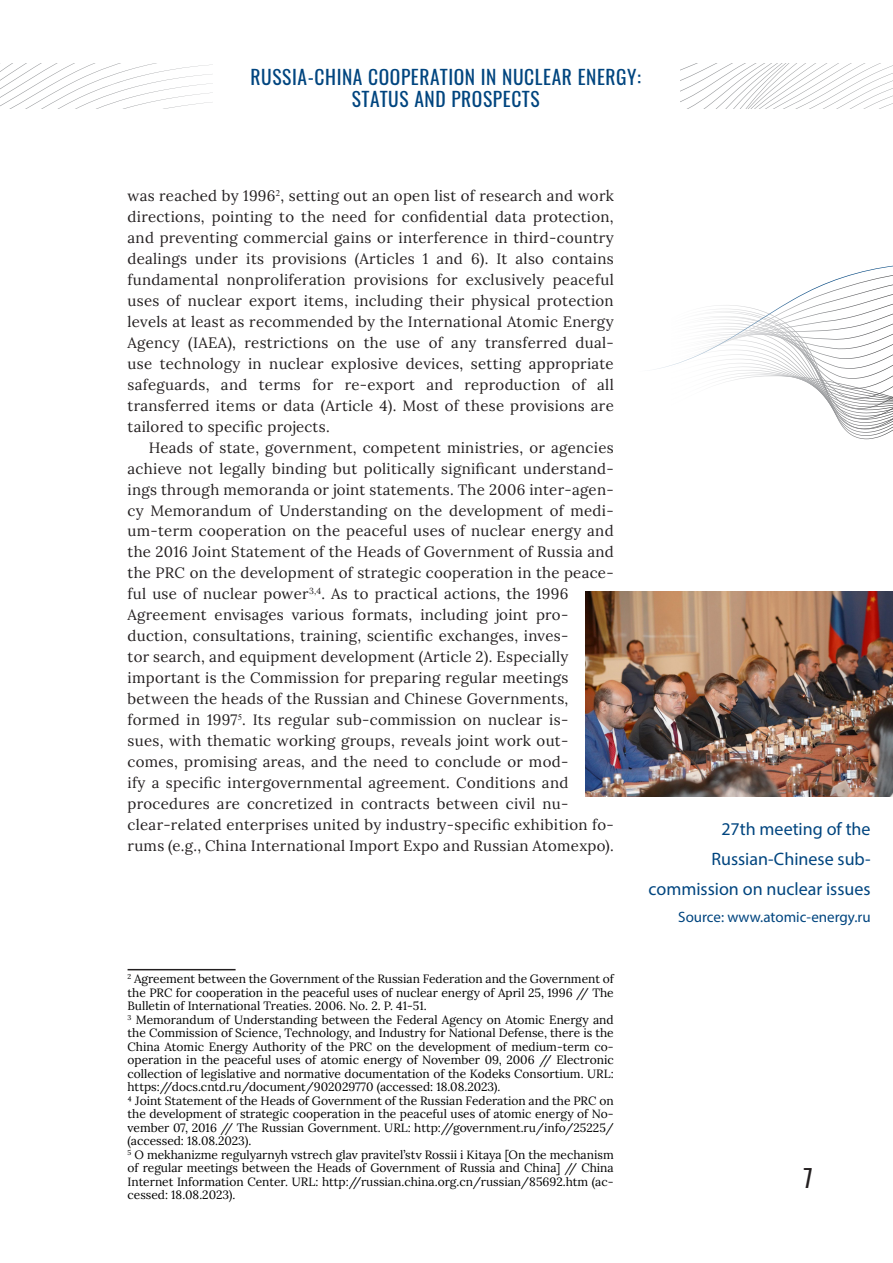
<style>
.page{position:relative;width:893px;height:1263px;background:#fff}
.page>*{position:absolute;margin:0;border:0;box-sizing:border-box;transform-origin:0 0}
.t1{font:24.15px "Oswald";color:#231f20}
.t2{font:19.5px/22.5px "Oswald";letter-spacing:.03em;color:#01457f;text-align:center}
.Подпись_к_фото{font:18px/30px "Myriad Pro";color:#01457f;text-align:right}
.Текст{font:15px/21px "Lora";letter-spacing:.02em;color:#231f20;text-align:justify}
.Подпись_к_фото-2{font:15px "Myriad Pro";color:#01457f}
.Сноска{font:12px/13.5px "Lora";color:#000;text-align:justify}
</style>
<div class="page">
<svg style="left:0;top:64px;width:213px;height:45px"></svg>
<svg style="left:680px;top:64px;width:213px;height:45px"></svg>
<hr style="left:128px;top:969px;width:108px;height:1px;background:#231f20">
<svg style="left:722px;top:372px;width:171px;height:46px"></svg>
<svg style="left:654px;top:265px;width:239px;height:107px"></svg>
<img style="left:586px;top:591px;width:307px;height:205px">
<h2 class="t2" style="left:251px;top:63px;width:392px">RUSSIA-CHINA COOPERATION IN NUCLEAR ENERGY:<br>STATUS AND PROSPECTS</h2>
<p class="Текст" style="left:128px;top:184px;width:488px">was reached by 1996<sup>2</sup>, setting out an open list of research and work directions, pointing to the need for confidential data protection, and preventing commercial gains or interference in third-country dealings under its provisions (Articles 1 and 6). It also contains fundamental nonproliferation provisions for exclusively peaceful uses of nuclear export items, including their physical protection levels at least as recommended by the International Atomic Energy Agency (IAEA), restrictions on the use of any transferred dual&shy;use technology in nuclear explosive devices, setting appropriate safeguards, and terms for re-export and reproduction of all transferred items or data (Article 4). Most of these provisions are tailored to specific projects.</p>
<p class="Текст" style="left:128px;top:436px;width:488px;text-align:left;text-indent:21px">Heads of state, government, competent ministries, or agencies achieve not legally binding but politically significant understand&shy;ings through memoranda or joint statements. The 2006 inter-agen&shy;cy Memorandum of Understanding on the development of medi&shy;um-term cooperation on the peaceful uses of nuclear energy and the 2016 Joint Statement of the Heads of Government of Russia and the PRC on the development of strategic cooperation in the peace&shy;ful use of nuclear power<sup>3,4</sup>. As to practical actions, the 1996<br>Agreement envisages various formats, including joint pro&shy;duction, consultations, training, scientific exchanges, inves-<br>tor search, and equipment development (Article 2). Especially important is the Commission for preparing regular meetings between the heads of the Russian and Chinese Governments, formed in 1997<sup>5</sup>. Its regular sub-commission on nuclear is-<br>sues, with thematic working groups, reveals joint work out&shy;comes, promising areas, and the need to conclude or mod-<br>ify a specific intergovernmental agreement. Conditions and procedures are concretized in contracts between civil nu&shy;clear-related enterprises united by industry-specific exhibition fo&shy;rums (e.g., China International Import Expo and Russian Atomexpo).</p>
<p class="Сноска" style="left:128px;top:971px;width:488px"><sup>2</sup> Agreement between the Government of the Russian Federation and the Government of the PRC for cooperation in the peaceful uses of nuclear energy of April 25, 1996 // The Bulletin of International Treaties. 2006. No. 2. P. 41-51.</p>
<p class="Сноска" style="left:128px;top:1012px;width:488px"><sup>3</sup> Memorandum of Understanding between the Federal Agency on Atomic Energy and the Commission of Science, Technology, and Industry for National Defense, there is the China Atomic Energy Authority of the PRC on the development of medium-term co&shy;operation in the peaceful uses of atomic energy of November 09, 2006 // Electronic collection of legislative and normative documentation of the Kodeks Consortium. URL: https://docs.cntd.ru/document/902029770 (accessed: 18.08.2023).</p>
<p class="Сноска" style="left:128px;top:1093px;width:488px">⁴ Joint Statement of the Heads of Government of the Russian Federation and the PRC on the development of strategic cooperation in the peaceful uses of atomic energy of No&shy;vember 07, 2016 // The Russian Government. URL: http://government.ru/info/25225/ (accessed: 18.08.2023).</p>
<p class="Сноска" style="left:128px;top:1147px;width:488px"><sup>5</sup> O mekhanizme regulyarnyh vstrech glav pravitel’stv Rossii i Kitaya [On the mechanism of regular meetings between the Heads of Government of Russia and China] // China Internet Information Center. URL: http://russian.china.org.cn/russian/85692.htm (ac&shy;cessed: 18.08.2023).</p>
<p class="Подпись_к_фото" style="left:649px;top:813px;width:224px">27th meeting of the<br>Russian-Chinese sub&shy;commission on nuclear issues</p>
<p class="Подпись_к_фото-2" style="left:678px;top:907px;width:194px">Source: www.atomic-energy.ru</p>
<h1 class="t1" style="left:803px;top:1156px;width:11px">7</h1>
</div>
